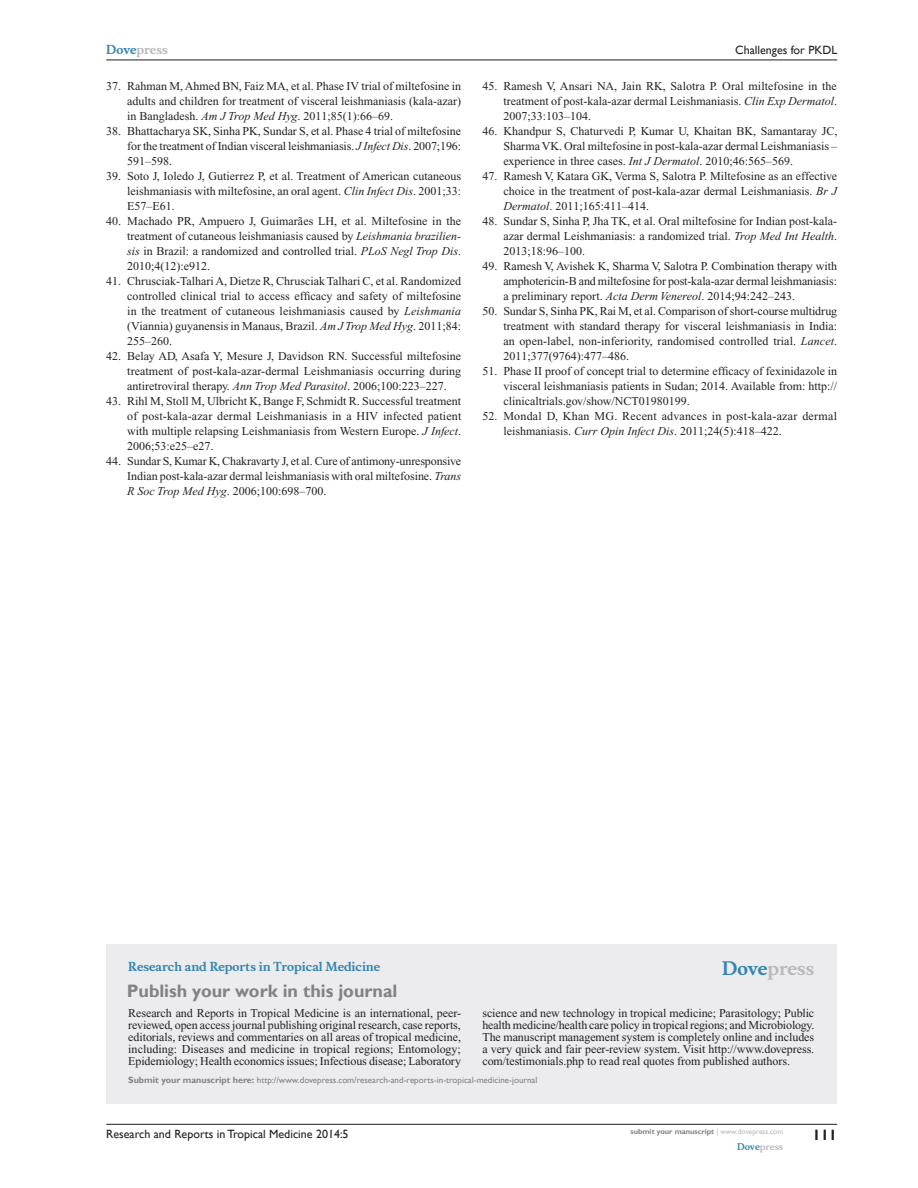
<style>
.page{position:relative;width:918px;height:1188px;background:#fff}
.page>*{position:absolute;margin:0;border:0;box-sizing:border-box;transform-origin:0 0}
.PromBx-H1{font:700 18px "Gill Sans";color:#808285}
.PromBx-Brand{font:700 18px "Musee";color:#b8b9bc}
.t1{font:700 15px "Gill Sans";color:#231f20}
.RefNL2{font:12px/15px "Times New Roman";color:#231f20;text-align:justify}
.PromBx-Tx{font:12px/12px "Times New Roman";letter-spacing:-.005em;color:#231f20;text-align:justify}
.RefNL2-2{font:12px/15px "Times New Roman";letter-spacing:.02em;color:#231f20}
.t2{font:12px "Gill Sans";color:#231f20}
.PromBx-JrnlName{font:700 12px "Musee";color:#3485ae}
.t3{font:700 12px "Musee";color:#b8b9bc}
.PromBx-SubmitMssWebA{font:9px "Gill Sans";color:#808285}
.t4{font:700 9px "Musee";color:#b8b9bc}
.t5{font:700 7.5px "Gill Sans";color:#808285}
.s1{color:#3485ae}
.s2{font-style:italic}
.s3{font-weight:700}
.s4{font-weight:400;color:#b8b9bc}
</style>
<div class="page">
<div style="left:106px;top:944px;width:731px;height:159px;background:#ececee"></div>
<hr style="left:106px;top:1124px;width:731px;height:1px;background:#231f20">
<hr style="left:106px;top:60px;width:731px;height:1px;background:#231f20">
<p class="t3" style="left:106px;top:43px;width:63px"><span class="s1">Dove</span>press</p>
<p class="RefNL2" style="left:127px;top:79px;width:335px;text-indent:-21px">37. Rahman M, Ahmed BN, Faiz MA, et al. Phase IV trial of miltefosine in adults and children for treatment of visceral leishmaniasis (kala-azar) in Bangladesh. <span class="s2">Am J Trop Med Hyg</span>. 2011;85(1):66–69.</p>
<p class="RefNL2" style="left:127px;top:124px;width:335px;text-indent:-21px">38. Bhattacharya SK, Sinha PK, Sundar S, et al. Phase 4 trial of miltefosine for the treatment of Indian visceral leishmaniasis. <span class="s2">J Infect Dis</span>. 2007;196:<br>591–598.</p>
<p class="RefNL2" style="left:127px;top:169px;width:335px;text-indent:-21px">39. Soto J, Ioledo J, Gutierrez P, et al. Treatment of American cutaneous leishmaniasis with miltefosine, an oral agent. <span class="s2">Clin Infect Dis</span>. 2001;33:<br>E57–E61.</p>
<p class="RefNL2" style="left:127px;top:214px;width:335px;text-indent:-21px">40. Machado PR, Ampuero J, Guimarães LH, et al. Miltefosine in the treatment of cutaneous leishmaniasis caused by <span class="s2">Leishmania brazilien&shy;sis</span> in Brazil: a randomized and controlled trial. <span class="s2">PLoS Negl Trop Dis</span>.<br>2010;4(12):e912.</p>
<p class="RefNL2" style="left:127px;top:274px;width:336px;text-indent:-21px">41. Chrusciak-Talhari A, Dietze R, Chrusciak Talhari C, et al. Randomized controlled clinical trial to access efficacy and safety of miltefosine in the treatment of cutaneous leishmaniasis caused by <span class="s2">Leishmania </span>(Viannia) guyanensis in Manaus, Brazil. <span class="s2">Am J Trop Med Hyg</span>. 2011;84:<br>255–260.</p>
<p class="RefNL2" style="left:127px;top:349px;width:336px;text-indent:-21px">42. Belay AD, Asafa Y, Mesure J, Davidson RN. Successful miltefosine treatment of post-kala-azar-dermal Leishmaniasis occurring during antiretroviral therapy. <span class="s2">Ann Trop Med Parasitol</span>. 2006;100:223–227.</p>
<p class="RefNL2" style="left:127px;top:394px;width:336px;text-indent:-21px">43. Rihl M, Stoll M, Ulbricht K, Bange F, Schmidt R. Successful treatment of post-kala-azar dermal Leishmaniasis in a HIV infected patient with multiple relapsing Leishmaniasis from Western Europe. <span class="s2">J Infect</span>.<br>2006;53:e25–e27.</p>
<p class="RefNL2" style="left:127px;top:454px;width:335px;text-indent:-21px">44. Sundar S, Kumar K, Chakravarty J, et al. Cure of antimony-unresponsive Indian post-kala-azar dermal leishmaniasis with oral miltefosine. <span class="s2">Trans R Soc Trop Med Hyg</span>. 2006;100:698–700.</p>
<p class="t2" style="left:735px;top:43px;width:103px">Challenges for PKDL</p>
<p class="RefNL2" style="left:503px;top:79px;width:335px;text-indent:-21px">45. Ramesh V, Ansari NA, Jain RK, Salotra P. Oral miltefosine in the treatment of post-kala-azar dermal Leishmaniasis. <span class="s2">Clin Exp Dermatol</span>.<br>2007;33:103–104.</p>
<p class="RefNL2" style="left:503px;top:124px;width:336px;text-indent:-21px">46. Khandpur S, Chaturvedi P, Kumar U, Khaitan BK, Samantaray JC, Sharma VK. Oral miltefosine in post-kala-azar dermal Leishmaniasis – experience in three cases. <span class="s2">Int J Dermatol</span>. 2010;46:565–569.</p>
<p class="RefNL2" style="left:503px;top:169px;width:335px;text-indent:-21px">47. Ramesh V, Katara GK, Verma S, Salotra P. Miltefosine as an effective choice in the treatment of post-kala-azar dermal Leishmaniasis. <span class="s2">Br J Dermatol</span>. 2011;165:411–414.</p>
<p class="RefNL2" style="left:503px;top:214px;width:335px;text-indent:-21px">48. Sundar S, Sinha P, Jha TK, et al. Oral miltefosine for Indian post-kala&shy;azar dermal Leishmaniasis: a randomized trial. <span class="s2">Trop Med Int Health</span>.<br>2013;18:96–100.</p>
<p class="RefNL2" style="left:503px;top:259px;width:335px;text-indent:-21px">49. Ramesh V, Avishek K, Sharma V, Salotra P. Combination therapy with amphotericin-B and miltefosine for post-kala-azar dermal leishmaniasis: a preliminary report. <span class="s2">Acta Derm Venereol</span>. 2014;94:242–243.</p>
<p class="RefNL2" style="left:503px;top:304px;width:335px;text-indent:-21px">50. Sundar S, Sinha PK, Rai M, et al. Comparison of short-course multidrug treatment with standard therapy for visceral leishmaniasis in India: an open-label, non-inferiority, randomised controlled trial. <span class="s2">Lancet</span>.<br>2011;377(9764):477–486.</p>
<p class="RefNL2" style="left:503px;top:364px;width:335px;text-indent:-21px">51. Phase II proof of concept trial to determine efficacy of fexinidazole in visceral leishmaniasis patients in Sudan; 2014. Available from: http:// clinicaltrials.gov/show/NCT01980199.</p>
<p class="RefNL2-2" style="left:503px;top:409px;width:335px;text-indent:-21px">52. Mondal D, Khan MG. Recent advances in post-kala-azar dermal leishmaniasis. <span class="s2">Curr Opin Infect Dis</span>. 2011;24(5):418–422.</p>
<p class="PromBx-JrnlName" style="left:128px;top:959px;width:253px">Research and Reports in Tropical Medicine</p>
<p class="PromBx-H1" style="left:127px;top:980px;width:272px">Publish your work in this journal</p>
<p class="PromBx-Brand" style="left:722px;top:958px;width:94px"><span class="s1">Dove</span>press</p>
<p class="PromBx-Tx" style="left:128px;top:1007px;width:334px">Research and Reports in Tropical Medicine is an international, peer&shy;reviewed, open access journal publishing original research, case reports, editorials, reviews and commentaries on all areas of tropical medicine, including: Diseases and medicine in tropical regions; Entomology; Epidemiology; Health economics issues; Infectious disease; Laboratory</p>
<p class="PromBx-Tx" style="left:482px;top:1007px;width:333px">science and new technology in tropical medicine; Parasitology; Public health medicine/health care policy in tropical regions; and Microbiology.<br>The manuscript management system is completely online and includes a very quick and fair peer-review system. Visit http://www.dovepress. com/testimonials.php to read real quotes from published authors.</p>
<p class="PromBx-SubmitMssWebA" style="left:128px;top:1075px;width:411px"><span class="s3">Submit your manuscript here:</span> http://www.dovepress.com/research-and-reports-in-tropical-medicine-journal</p>
<p class="t2" style="left:106px;top:1127px;width:244px">Research and Reports in Tropical Medicine 2014:5</p>
<p class="t5" style="left:631px;top:1127px;width:154px">submit your manuscript <span class="s4">| www.dovepress.com</span></p>
<p class="t4" style="left:737px;top:1141px;width:48px"><span class="s1">Dove</span>press</p>
<p class="t1" style="left:812px;top:1126px;width:26px">111</p>
</div>
